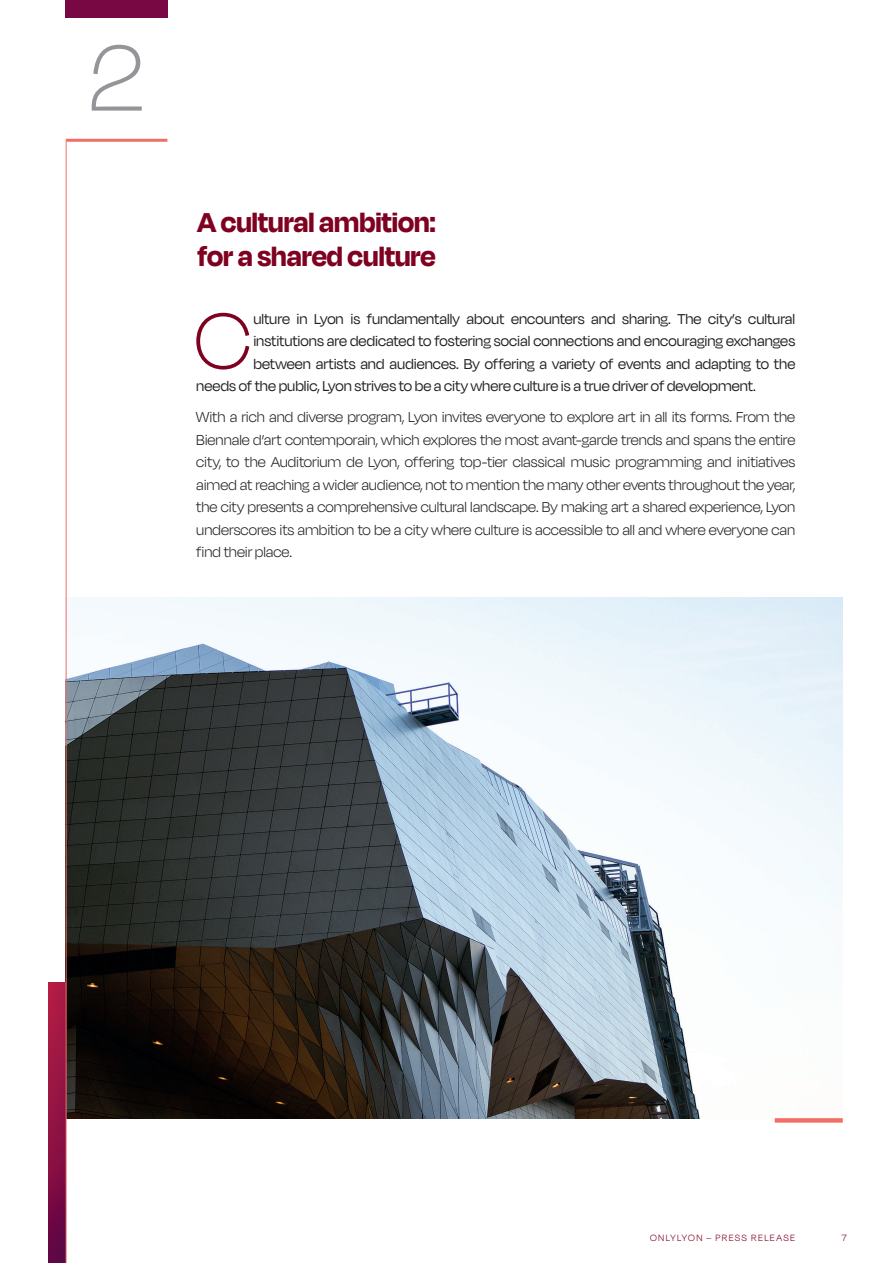
<style>
.page{position:relative;width:893px;height:1263px;background:#fff}
.page>*{position:absolute;margin:0;border:0;box-sizing:border-box;transform-origin:0 0}
.t1{font:100 108px "Degular Display";color:#939598}
.t2{font:100 91.5px "Degular Display";color:#7f0120}
.t3{font:700 31.5px/34.5px "Degular Display";color:#7f0120}
.t4{font:300 16.5px/22.5px "Degular Display";color:#231f20;text-align:justify}
.t5{font:16.5px "Degular Display";color:#231f20}
.t6{font:300 10.5px "Degular Display";letter-spacing:.12em;color:#7f0120}
</style>
<div class="page">
<img style="left:65px;top:597px;width:778px;height:521px">
<div style="left:49px;top:982px;width:17px;height:281px;background:linear-gradient(to bottom,#b51d43,#630544)"></div>
<div style="left:66px;top:0;width:101px;height:17px;background:#770843"></div>
<hr style="left:66px;top:142px;width:1px;height:1121px;background:#f26f66">
<hr style="left:66px;top:139px;width:101px;height:3px;background:#f26f66">
<div style="left:775px;top:1118px;width:68px;height:5px;background:#f26f66"></div>
<h1 class="t1" style="left:89px;top:18px;width:56px">2</h1>
<h3 class="t3" style="left:198px;top:203px;width:240px">A cultural ambition: for a shared culture</h3>
<h2 class="t2" style="left:195px;top:290px;width:58px">C</h2>
<p class="t5" style="left:253px;top:309px;width:543px">ulture in Lyon is fundamentally about encounters and sharing. The city’s cultural</p>
<p class="t5" style="left:253px;top:332px;width:543px">institutions are dedicated to fostering social connections and encouraging exchanges</p>
<p class="t5" style="left:253px;top:354px;width:543px">between artists and audiences. By offering a variety of events and adapting to the</p>
<p class="t5" style="left:196px;top:377px;width:561px">needs of the public, Lyon strives to be a city where culture is a true driver of development.</p>
<p class="t4" style="left:196px;top:405px;width:600px">With a rich and diverse program, Lyon invites everyone to explore art in all its forms. From the Biennale d’art contemporain, which explores the most avant-garde trends and spans the entire city, to the Auditorium de Lyon, offering top-tier classical music programming and initiatives aimed at reaching a wider audience, not to mention the many other events throughout the year, the city presents a comprehensive cultural landscape. By making art a shared experience, Lyon underscores its ambition to be a city where culture is accessible to all and where everyone can find their place.</p>
<p class="t6" style="left:650px;top:1232px;width:147px">ONLYLYON – PRESS RELEASE</p>
<p class="t6" style="left:841px;top:1232px;width:7px">7</p>
</div>
